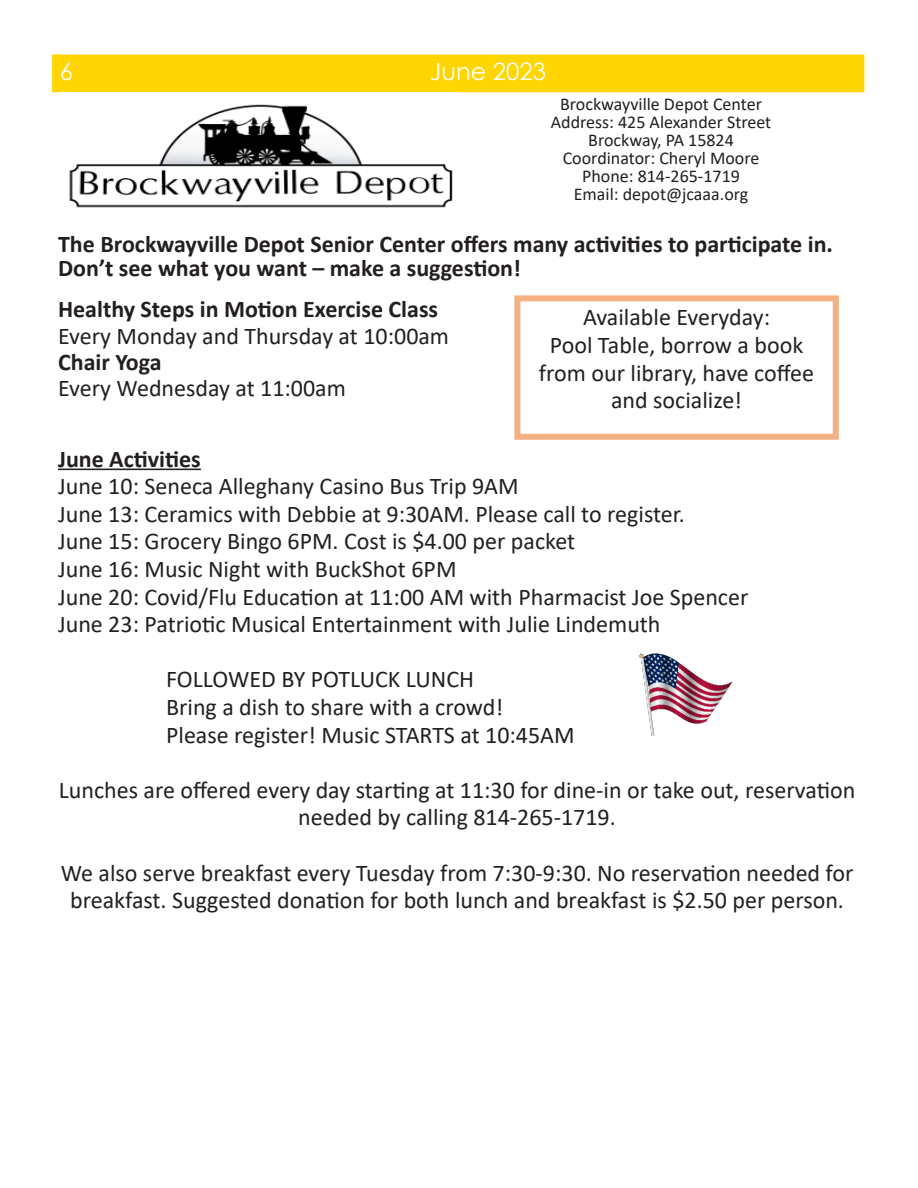
<style>
.page{position:relative;width:918px;height:1188px;background:#fff}
.page>*{position:absolute;margin:0;border:0;box-sizing:border-box;transform-origin:0 0}
.t1{font:24px/27.6px "Calibri";color:#231f20;text-align:center}
.t2{font:700 24px/24px "Calibri";color:#231f20}
.t3{font:24px "Century Gothic";color:#fff}
.t4{font:18px "Calibri";color:#231f20}
</style>
<div class="page">
<div style="left:52px;top:55px;width:812px;height:37px;background:#ffd502"></div>
<hr style="left:58px;top:469px;width:143px;height:1px;background:#231f20">
<div style="left:514px;top:295px;width:325px;height:145px;border:6px solid #f4b183"></div>
<img style="left:69px;top:104px;width:384px;height:104px">
<img style="left:639px;top:653px;width:93px;height:82px">
<p class="t3" style="left:60px;top:55px;width:15px">6</p>
<p class="t3" style="left:430px;top:55px;width:118px">June 2023</p>
<p class="t4" style="left:560px;top:92px;width:203px">Brockwayville Depot Center</p>
<p class="t4" style="left:551px;top:110px;width:222px">Address: 425 Alexander Street</p>
<p class="t4" style="left:588px;top:128px;width:147px">Brockway, PA 15824</p>
<p class="t4" style="left:563px;top:146px;width:198px">Coordinator: Cheryl Moore</p>
<p class="t4" style="left:582px;top:164px;width:159px">Phone: 814-265-1719</p>
<p class="t4" style="left:574px;top:182px;width:176px">Email: depot@jcaaa.org</p>
<p class="t2" style="left:58px;top:232px;width:776px">The Brockwayville Depot Senior Center offers many activities to participate in.<br>Don’t see what you want – make a suggestion!</p>
<p class="t2" style="left:58px;top:297px;width:382px">Healthy Steps in Motion Exercise Class</p>
<p class="t1" style="left:58px;top:321px;width:393px">Every Monday and Thursday at 10:00am</p>
<p class="t2" style="left:58px;top:350px;width:105px">Chair Yoga</p>
<p class="t1" style="left:58px;top:374px;width:289px">Every Wednesday at 11:00am</p>
<p class="t1" style="left:583px;top:303px;width:189px">Available Everyday:</p>
<p class="t1" style="left:539px;top:331px;width:277px">Pool Table, borrow a book from our library, have coffee and socialize!</p>
<p class="t2" style="left:58px;top:446px;width:144px">June Activities</p>
<p class="t1" style="left:58px;top:472px;width:462px">June 10: Seneca Alleghany Casino Bus Trip 9AM</p>
<p class="t1" style="left:58px;top:499px;width:628px">June 13: Ceramics with Debbie at 9:30AM. Please call to register.</p>
<p class="t1" style="left:58px;top:527px;width:519px">June 15: Grocery Bingo 6PM. Cost is $4.00 per packet</p>
<p class="t1" style="left:58px;top:555px;width:400px">June 16: Music Night with BuckShot 6PM</p>
<p class="t1" style="left:58px;top:582px;width:692px">June 20: Covid/Flu Education at 11:00 AM with Pharmacist Joe Spencer</p>
<p class="t1" style="left:58px;top:610px;width:604px">June 23: Patriotic Musical Entertainment with Julie Lindemuth</p>
<p class="t1" style="left:166px;top:665px;width:309px">FOLLOWED BY POTLUCK LUNCH</p>
<p class="t1" style="left:166px;top:693px;width:339px">Bring a dish to share with a crowd!</p>
<p class="t1" style="left:166px;top:720px;width:410px">Please register! Music STARTS at 10:45AM</p>
<p class="t1" style="left:59px;top:775px;width:798px">Lunches are offered every day starting at 11:30 for dine-in or take out, reservation needed by calling 814-265-1719.</p>
<p class="t1" style="left:61px;top:858px;width:794px">We also serve breakfast every Tuesday from 7:30-9:30. No reservation needed for breakfast. Suggested donation for both lunch and breakfast is $2.50 per person.</p>
</div>
